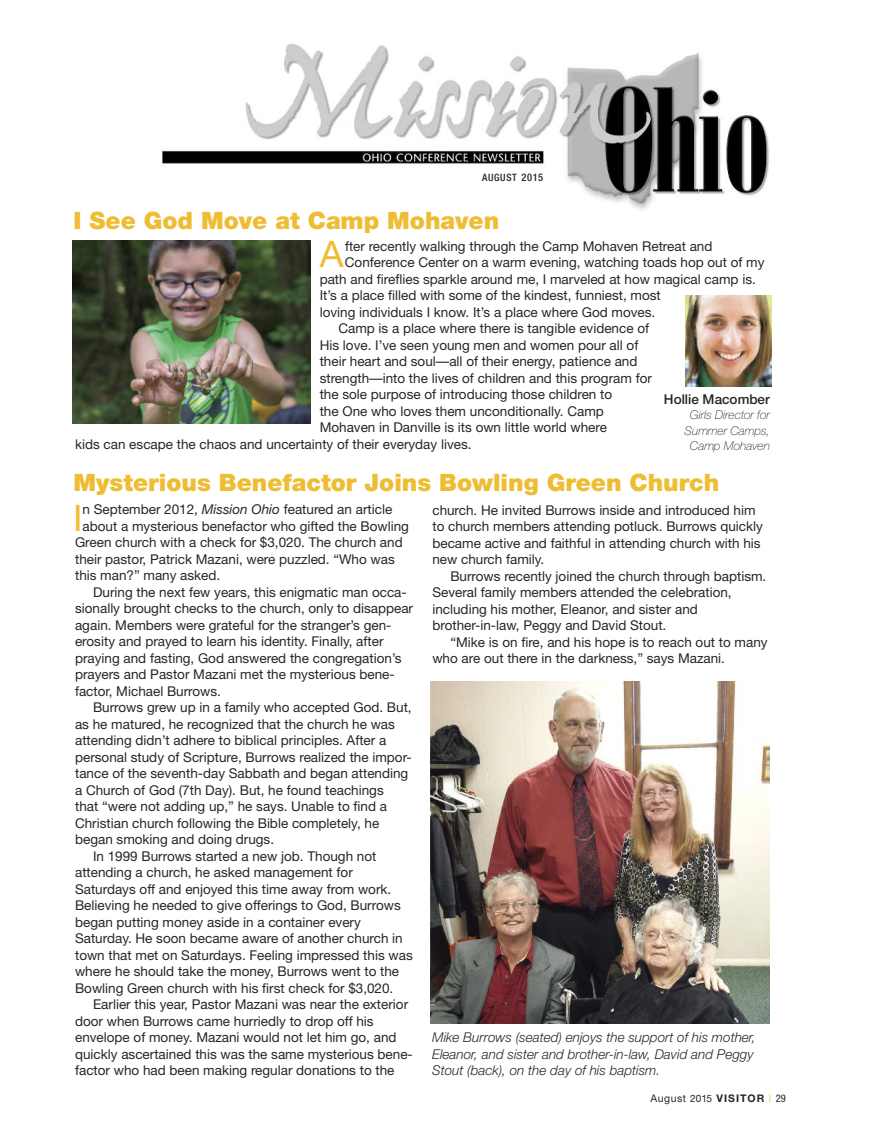
<style>
.page{position:relative;width:878px;height:1148px;background:#fff}
.page>*{position:absolute;margin:0;border:0;box-sizing:border-box;transform-origin:0 0}
.t1{font:36.6px "Helvetica Neue";color:#eebd34}
.t2{font:900 24px "Helvetica Neue";color:#eebd34}
.t3{font:13.5px/16.5px "Helvetica Neue";color:#272627}
.t4{font:italic 300 13.5px/16.5px "Helvetica Neue";color:#272627}
.t5{font:500 13.5px "Helvetica Neue";color:#272627}
.t6{font:italic 100 12px/15.5px "Helvetica Neue";color:#272627;text-align:center}
.t7{font:700 10.5px "Helvetica Neue";letter-spacing:.1em;color:#272627}
.t8{font:500 condensed 10.2px "Helvetica Neue";letter-spacing:.065em;color:#272627}
.s1{font-size:10.5px}
.s2{font-style:italic}
.s3{font-weight:400}
.s4{font-weight:400;font-size:10.2px}
.s5{font-weight:400;font-stretch:condensed;color:#eebd34}
.s6{font-weight:400;font-stretch:condensed}
</style>
<div class="page">
<img style="left:162px;top:43px;width:607px;height:167px">
<img style="left:72px;top:241px;width:238px;height:183px">
<img style="left:431px;top:681px;width:339px;height:342px">
<img style="left:685px;top:295px;width:86px;height:91px">
<p class="t8" style="left:482px;top:173px;width:63px">AUGUST <span class="s1">2015</span></p>
<h2 class="t2" style="left:74px;top:212px;width:427px">I See God Move at Camp Mohaven</h2>
<h1 class="t1" style="left:320px;top:241px;width:25px">A</h1>
<p class="t3" style="left:345px;top:239px;width:369px">fter recently walking through the Camp Mohaven Retreat and</p>
<p class="t3" style="left:345px;top:255px;width:421px">Conference Center on a warm evening, watching toads hop out of my</p>
<p class="t3" style="left:319px;top:272px;width:437px">path and fireflies sparkle around me, I marveled at how magical camp is.</p>
<p class="t3" style="left:319px;top:288px;width:343px">It’s a place filled with some of the kindest, funniest, most</p>
<p class="t3" style="left:319px;top:305px;width:337px">loving individuals I know. It’s a place where God moves.</p>
<p class="t3" style="left:338px;top:321px;width:312px">Camp is a place where there is tangible evidence of</p>
<p class="t3" style="left:319px;top:338px;width:320px">His love. I’ve seen young men and women pour all of</p>
<p class="t3" style="left:319px;top:354px;width:319px">their heart and soul—all of their energy, patience and</p>
<p class="t3" style="left:319px;top:371px;width:334px">strength—into the lives of children and this program for</p>
<p class="t3" style="left:319px;top:387px;width:294px">the sole purpose of introducing those children to</p>
<p class="t3" style="left:319px;top:404px;width:286px">the One who loves them unconditionally. Camp</p>
<p class="t3" style="left:319px;top:420px;width:289px">Mohaven in Danville is its own little world where</p>
<p class="t3" style="left:75px;top:437px;width:398px">kids can escape the chaos and uncertainty of their everyday lives.</p>
<p class="t5" style="left:664px;top:394px;width:107px">Hollie Macomber</p>
<p class="t6" style="left:684px;top:408px;width:87px">Girls Director for<br>Summer Camps,<br>Camp Mohaven</p>
<h2 class="t2" style="left:74px;top:473px;width:647px">Mysterious Benefactor Joins Bowling Green Church</h2>
<h1 class="t1" style="left:73px;top:504px;width:11px">I</h1>
<p class="t3" style="left:83px;top:502px;width:311px">n September 2012, <span class="s2">Mission Ohio</span> featured an article</p>
<p class="t3" style="left:432px;top:503px;width:332px">church. He invited Burrows inside and introduced him to church members attending potluck. Burrows quickly became active and faithful in attending church with his new church family.</p>
<p class="t3" style="left:432px;top:569px;width:335px;text-indent:18px">Burrows recently joined the church through baptism.<br>Several family members attended the celebration, including his mother, Eleanor, and sister and brother-in-law, Peggy and David Stout.</p>
<p class="t3" style="left:432px;top:635px;width:337px;text-indent:18px">“Mike is on fire, and his hope is to reach out to many who are out there in the darkness,” says Mazani.</p>
<p class="t3" style="left:83px;top:519px;width:328px">about a mysterious benefactor who gifted the Bowling</p>
<p class="t3" style="left:75px;top:535px;width:329px">Green church with a check for $3,020. The church and</p>
<p class="t3" style="left:75px;top:552px;width:321px">their pastor, Patrick Mazani, were puzzled. “Who was</p>
<p class="t3" style="left:75px;top:568px;width:147px">this man?” many asked.</p>
<p class="t3" style="left:93px;top:585px;width:315px">During the next few years, this enigmatic man occa-</p>
<p class="t3" style="left:75px;top:601px;width:339px">sionally brought checks to the church, only to disappear</p>
<p class="t3" style="left:75px;top:618px;width:318px">again. Members were grateful for the stranger’s gen-</p>
<p class="t3" style="left:75px;top:634px;width:310px">erosity and prayed to learn his identity. Finally, after</p>
<p class="t3" style="left:75px;top:651px;width:328px">praying and fasting, God answered the congregation’s</p>
<p class="t3" style="left:75px;top:667px;width:321px">prayers and Pastor Mazani met the mysterious bene-</p>
<p class="t3" style="left:75px;top:684px;width:147px">factor, Michael Burrows.</p>
<p class="t3" style="left:93px;top:700px;width:320px">Burrows grew up in a family who accepted God. But,</p>
<p class="t3" style="left:75px;top:717px;width:321px">as he matured, he recognized that the church he was</p>
<p class="t3" style="left:75px;top:733px;width:313px">attending didn’t adhere to biblical principles. After a</p>
<p class="t3" style="left:75px;top:750px;width:338px">personal study of Scripture, Burrows realized the impor-</p>
<p class="t3" style="left:75px;top:766px;width:335px">tance of the seventh-day Sabbath and began attending</p>
<p class="t3" style="left:75px;top:783px;width:310px">a Church of God (7th Day). But, he found teachings</p>
<p class="t3" style="left:75px;top:799px;width:313px">that “were not adding up,” he says. Unable to find a</p>
<p class="t3" style="left:75px;top:816px;width:306px">Christian church following the Bible completely, he</p>
<p class="t3" style="left:75px;top:832px;width:200px">began smoking and doing drugs.</p>
<p class="t3" style="left:93px;top:849px;width:285px">In 1999 Burrows started a new job. Though not</p>
<p class="t3" style="left:75px;top:865px;width:279px">attending a church, he asked management for</p>
<p class="t3" style="left:75px;top:882px;width:318px">Saturdays off and enjoyed this time away from work.</p>
<p class="t3" style="left:75px;top:898px;width:327px">Believing he needed to give offerings to God, Burrows</p>
<p class="t3" style="left:75px;top:915px;width:287px">began putting money aside in a container every</p>
<p class="t3" style="left:75px;top:931px;width:329px">Saturday. He soon became aware of another church in</p>
<p class="t3" style="left:75px;top:948px;width:339px">town that met on Saturdays. Feeling impressed this was</p>
<p class="t3" style="left:75px;top:964px;width:325px">where he should take the money, Burrows went to the</p>
<p class="t3" style="left:75px;top:981px;width:320px">Bowling Green church with his first check for $3,020.</p>
<p class="t3" style="left:93px;top:997px;width:316px">Earlier this year, Pastor Mazani was near the exterior</p>
<p class="t3" style="left:75px;top:1014px;width:300px">door when Burrows came hurriedly to drop off his</p>
<p class="t3" style="left:75px;top:1030px;width:323px">envelope of money. Mazani would not let him go, and</p>
<p class="t3" style="left:75px;top:1047px;width:339px">quickly ascertained this was the same mysterious bene-</p>
<p class="t3" style="left:75px;top:1063px;width:321px">factor who had been making regular donations to the</p>
<p class="t4" style="left:432px;top:1030px;width:325px">Mike Burrows (seated) enjoys the support of his mother,<br>Eleanor, and sister and brother-in-law, David and Peggy<br>Stout (back), on the day of his baptism.</p>
<p class="t7" style="left:650px;top:1094px;width:137px"><span class="s3">August</span> <span class="s4">2015</span> VISITOR <span class="s5">|</span> <span class="s6">29</span></p>
</div>
